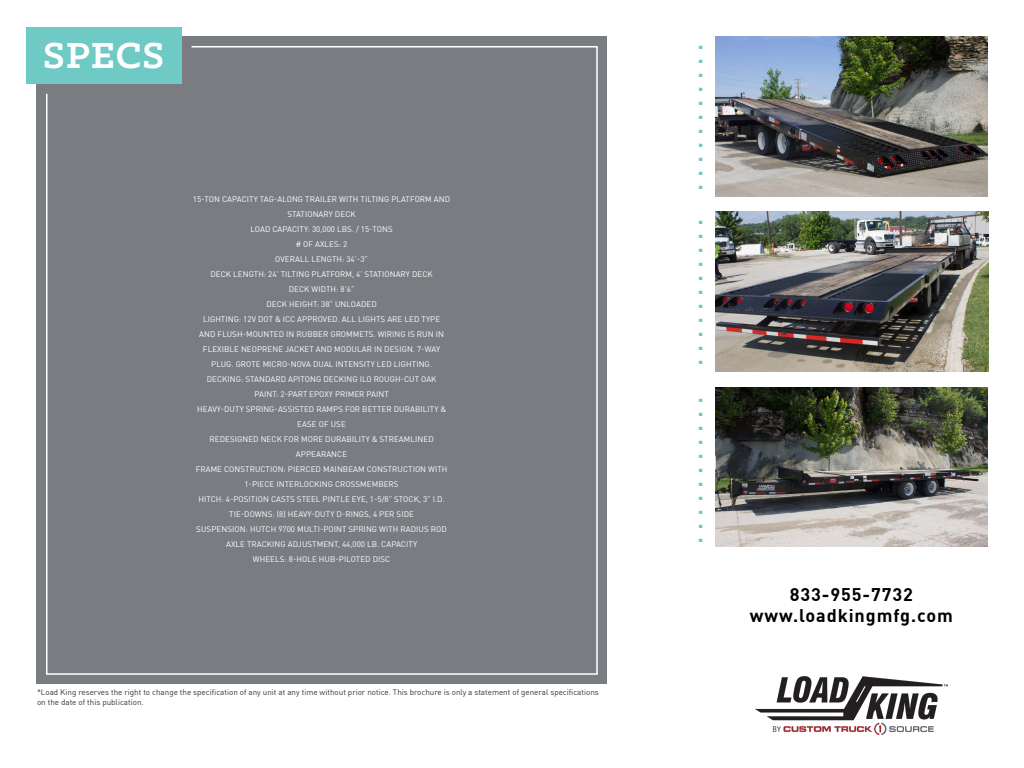
<style>
.page{position:relative;width:1024px;height:768px;background:#fff}
.page>*{position:absolute;margin:0;border:0;box-sizing:border-box;transform-origin:0 0}
.t1{font:700 41px "Klinic Slab";letter-spacing:.025em;color:#fff}
.t2{font:700 23px/37.8px "DIN Pro";color:#6fc9c4}
.t3{font:700 18px/21.6px "DIN Pro";letter-spacing:.05em;color:#000;text-align:center}
.t4{font:8px/15px "DIN Pro";letter-spacing:.01em;color:#fff;text-align:center}
.t5{font:8px/9.6px "DIN Pro";color:#333640}
</style>
<div class="page">
<img style="left:715px;top:36px;width:273px;height:160px">
<img style="left:716px;top:212px;width:272px;height:159px">
<img style="left:715px;top:387px;width:273px;height:160px">
<div style="left:36px;top:36px;width:571px;height:648px;background:#797d82"></div>
<div style="left:26px;top:27px;width:156px;height:57px;background:#6fc9c4"></div>
<svg style="left:46px;top:46px;width:552px;height:629px"></svg>
<img style="left:756px;top:677px;width:191px;height:58px">
<h1 class="t1" style="left:43px;top:28px;width:123px">SPECS</h1>
<p class="t4" style="left:193px;top:191px;width:259px">15-TON CAPACITY TAG-ALONG TRAILER WITH TILTING PLATFORM AND STATIONARY DECK<br>LOAD CAPACITY: 30,000 LBS. / 15-TONS<br># OF AXLES: 2<br>OVERALL LENGTH: 34’-3”<br>DECK LENGTH: 24’ TILTING PLATFORM, 4’ STATIONARY DECK<br>DECK WIDTH: 8’6”<br>DECK HEIGHT: 38” UNLOADED<br>LIGHTING: 12V DOT &amp; ICC APPROVED. ALL LIGHTS ARE LED TYPE<br>AND FLUSH-MOUNTED IN RUBBER GROMMETS. WIRING IS RUN IN FLEXIBLE NEOPRENE JACKET AND MODULAR IN DESIGN. 7-WAY PLUG. GROTE MICRO-NOVA DUAL INTENSITY LED LIGHTING.<br>DECKING: STANDARD APITONG DECKING ILO ROUGH-CUT OAK<br>PAINT: 2-PART EPOXY PRIMER PAINT<br>HEAVY-DUTY SPRING-ASSISTED RAMPS FOR BETTER DURABILITY &amp; EASE OF USE<br>REDESIGNED NECK FOR MORE DURABILITY &amp; STREAMLINED APPEARANCE<br>FRAME CONSTRUCTION: PIERCED MAINBEAM CONSTRUCTION WITH 1-PIECE INTERLOCKING CROSSMEMBERS<br>HITCH: 4-POSITION CASTS STEEL PINTLE EYE, 1-5/8” STOCK, 3” I.D.<br>TIE-DOWNS: (8) HEAVY-DUTY D-RINGS, 4 PER SIDE<br>SUSPENSION: HUTCH 9700 MULTI-POINT SPRING WITH RADIUS ROD AXLE TRACKING ADJUSTMENT, 44,000 LB. CAPACITY<br>WHEELS: 8-HOLE HUB-PILOTED DISC</p>
<p class="t5" style="left:37px;top:687px;width:563px">*Load King reserves the right to change the specification of any unit at any time without prior notice. This brochure is only a statement of general specifications on the date of this publication.</p>
<h2 class="t2" style="left:697px;top:20px;width:8px">.</h2>
<h2 class="t2" style="left:697px;top:34px;width:8px">.</h2>
<h2 class="t2" style="left:697px;top:48px;width:8px">.</h2>
<h2 class="t2" style="left:697px;top:62px;width:8px">.</h2>
<h2 class="t2" style="left:697px;top:76px;width:8px">.</h2>
<h2 class="t2" style="left:697px;top:90px;width:8px">.</h2>
<h2 class="t2" style="left:697px;top:104px;width:8px">.</h2>
<h2 class="t2" style="left:697px;top:118px;width:8px">.</h2>
<h2 class="t2" style="left:697px;top:132px;width:8px">.</h2>
<h2 class="t2" style="left:697px;top:146px;width:8px">.</h2>
<h2 class="t2" style="left:697px;top:160px;width:8px">.</h2>
<h2 class="t2" style="left:697px;top:196px;width:8px">.</h2>
<h2 class="t2" style="left:697px;top:210px;width:8px">.</h2>
<h2 class="t2" style="left:697px;top:224px;width:8px">.</h2>
<h2 class="t2" style="left:697px;top:238px;width:8px">.</h2>
<h2 class="t2" style="left:697px;top:252px;width:8px">.</h2>
<h2 class="t2" style="left:697px;top:266px;width:8px">.</h2>
<h2 class="t2" style="left:697px;top:280px;width:8px">.</h2>
<h2 class="t2" style="left:697px;top:294px;width:8px">.</h2>
<h2 class="t2" style="left:697px;top:308px;width:8px">.</h2>
<h2 class="t2" style="left:697px;top:322px;width:8px">.</h2>
<h2 class="t2" style="left:697px;top:336px;width:8px">. .</h2>
<h2 class="t2" style="left:697px;top:388px;width:8px">.</h2>
<h2 class="t2" style="left:697px;top:402px;width:8px">.</h2>
<h2 class="t2" style="left:697px;top:416px;width:8px">.</h2>
<h2 class="t2" style="left:697px;top:430px;width:8px">.</h2>
<h2 class="t2" style="left:697px;top:444px;width:8px">.</h2>
<h2 class="t2" style="left:697px;top:458px;width:8px">.</h2>
<h2 class="t2" style="left:697px;top:472px;width:8px">.</h2>
<h2 class="t2" style="left:697px;top:486px;width:8px">.</h2>
<h2 class="t2" style="left:697px;top:500px;width:8px">.</h2>
<h2 class="t2" style="left:697px;top:514px;width:8px">.</h2>
<h3 class="t3" style="left:750px;top:582px;width:204px">833-955-7732 www.loadkingmfg.com</h3>
</div>
